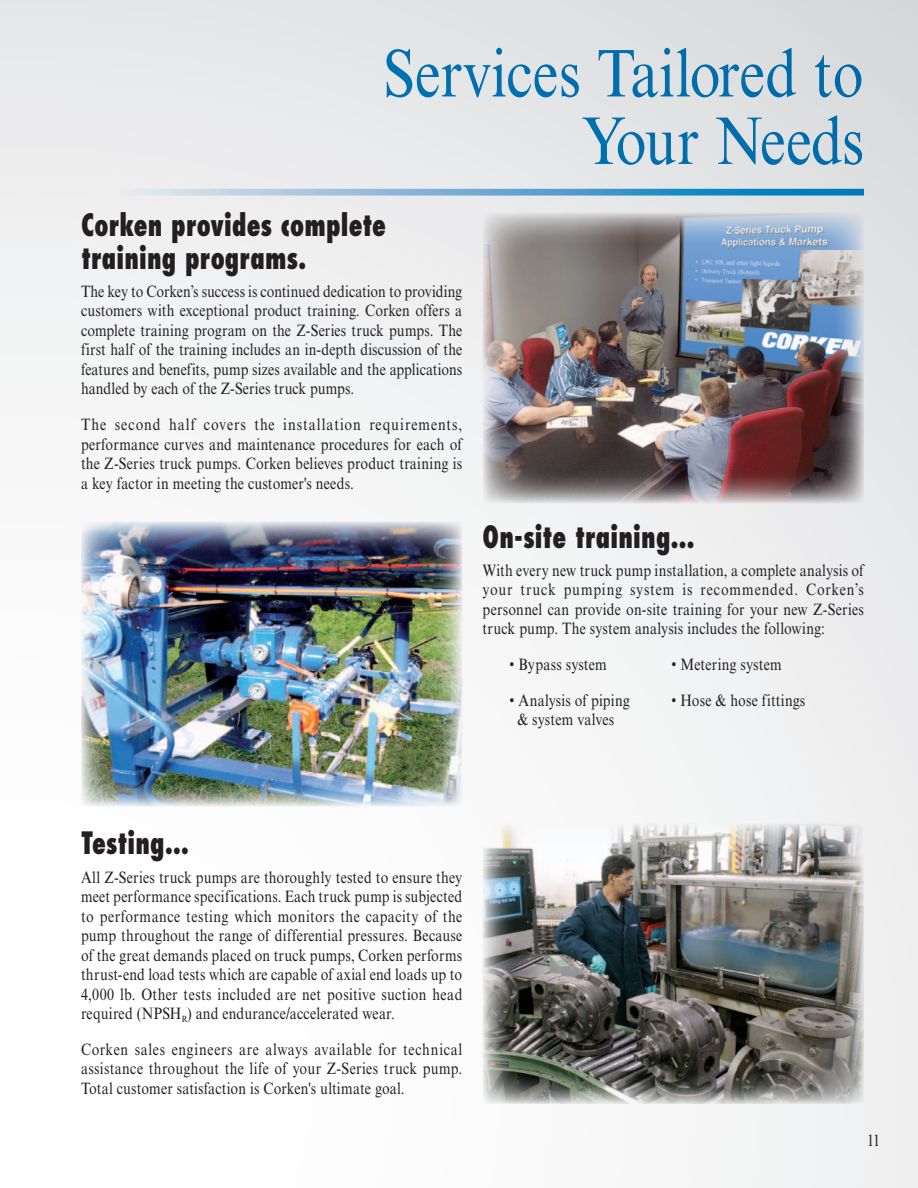
<style>
.page{position:relative;width:918px;height:1188px;background:#fff}
.page>*{position:absolute;margin:0;border:0;box-sizing:border-box;transform-origin:0 0}
.t1{font:67.5px/67.5px "Times New Roman MT Std";color:#007cc2;text-align:right;scale:.85 1}
.Subhead{font:800 condensed 30px/33px "Futura Std";letter-spacing:.005em;color:#231f20;scale:.85 1}
.Body_Text{font:16.5px/19.5px "Times New Roman MT Std";letter-spacing:.01em;color:#231f20;text-align:justify;scale:.85 1}
</style>
<div class="page">
<div style="left:0;top:0;width:918px;height:1188px;background:linear-gradient(to bottom,#e5e6e8,#fff)"></div>
<img style="left:483px;top:213px;width:381px;height:290px">
<img style="left:483px;top:824px;width:381px;height:279px">
<img style="left:81px;top:522px;width:381px;height:284px">
<svg style="left:81px;top:189px;width:783px;height:7px;background:#76b1d4"></svg>
<h1 class="t1" style="left:383px;top:40px;width:567px">Services Tailored to<br>Your Needs</h1>
<p class="Subhead" style="left:81px;top:208px;width:360px">Corken provides complete training programs.</p>
<p class="Body_Text" style="left:81px;top:282px;width:450px">The key to Corken’s success is continued dedication to providing customers with exceptional product training. Corken offers a complete training program on the Z-Series truck pumps. The first half of the training includes an in-depth discussion of the features and benefits, pump sizes available and the applications handled by each of the Z-Series truck pumps.</p>
<p class="Body_Text" style="left:81px;top:415px;width:450px">The second half covers the installation requirements, performance curves and maintenance procedures for each of the Z-Series truck pumps. Corken believes product training is a key factor in meeting the customer's needs.</p>
<p class="Subhead" style="left:483px;top:520px;width:251px">On-site training...</p>
<p class="Body_Text" style="left:483px;top:560px;width:450px">With every new truck pump installation, a complete analysis of your truck pumping system is recommended. Corken’s personnel can provide on-site training for your new Z-Series truck pump. The system analysis includes the following:</p>
<p class="Body_Text" style="left:510px;top:655px;width:116px">• Bypass system</p>
<p class="Body_Text" style="left:672px;top:655px;width:131px">• Metering system</p>
<p class="Body_Text" style="left:510px;top:690px;width:143px">• Analysis of piping</p>
<p class="Body_Text" style="left:672px;top:690px;width:159px">• Hose &amp; hose fittings</p>
<p class="Body_Text" style="left:517px;top:710px;width:115px">&amp; system valves</p>
<p class="Subhead" style="left:81px;top:827px;width:128px">Testing...</p>
<p class="Body_Text" style="left:81px;top:867px;width:450px">All Z-Series truck pumps are thoroughly tested to ensure they meet performance specifications. Each truck pump is subjected to performance testing which monitors the capacity of the pump throughout the range of differential pressures. Because of the great demands placed on truck pumps, Corken performs thrust-end load tests which are capable of axial end loads up to 4,000 lb. Other tests included are net positive suction head required (NPSH<sub>R</sub>) and endurance/accelerated wear.</p>
<p class="Body_Text" style="left:81px;top:1039px;width:450px">Corken sales engineers are always available for technical assistance throughout the life of your Z-Series truck pump.<br>Total customer satisfaction is Corken's ultimate goal.</p>
<p class="Body_Text" style="left:867px;top:1131px;width:17px">11</p>
</div>
